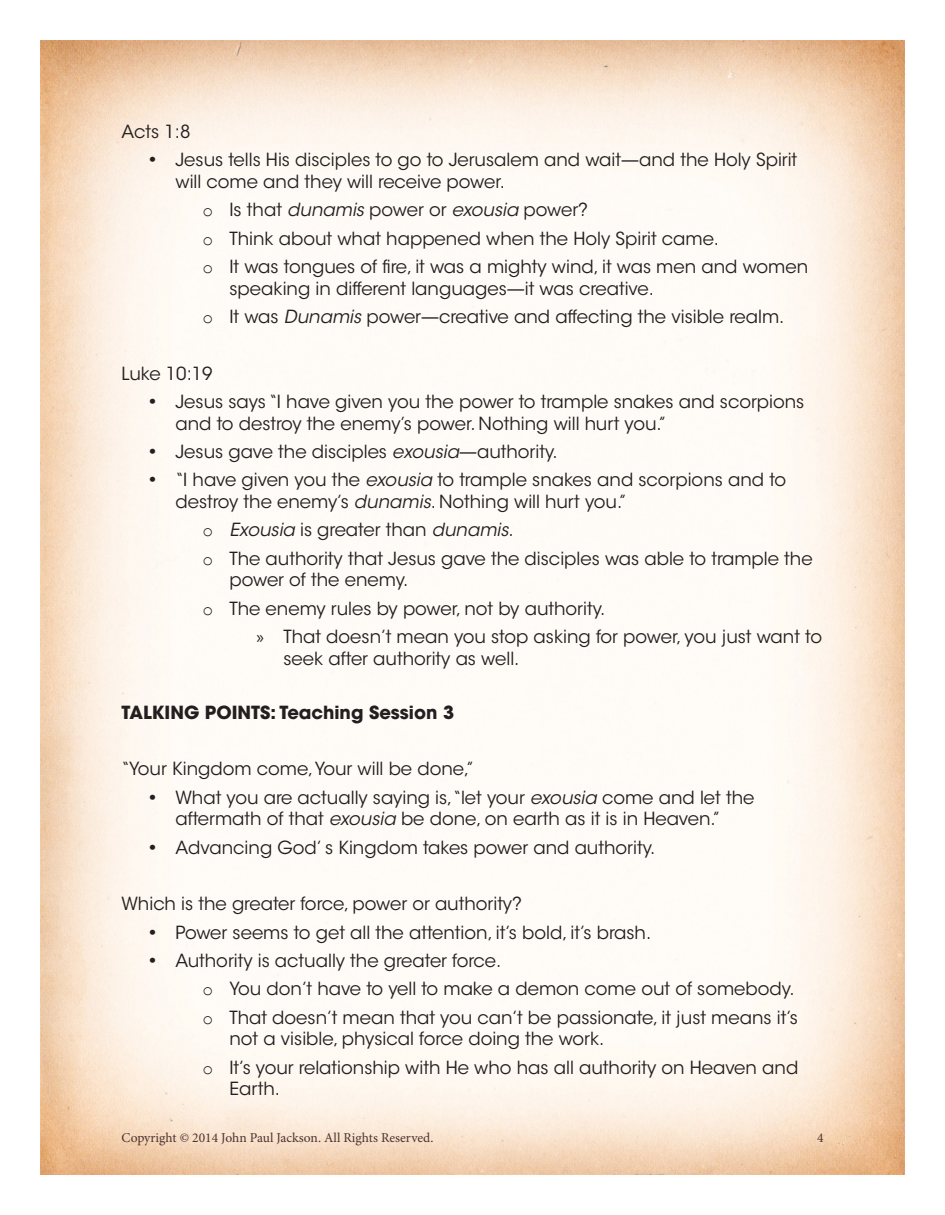
<style>
.page{position:relative;width:945px;height:1215px;background:#fff}
.page>*{position:absolute;margin:0;border:0;box-sizing:border-box;transform-origin:0 0}
.t1{font:18px/28.3px "ITC Avant Garde Std";color:#231f20}
.t2{font:700 18px "ITC Avant Garde Std";color:#231f20}
.t3{font:13.5px "Minion Pro";color:#4b3230}
.s1{font-family:"Courier New"}
.s2{font-style:italic}
.s3{font-family:"Myriad Pro"}
</style>
<div class="page">
<img style="left:40px;top:40px;width:865px;height:1135px">
<p class="t1" style="left:122px;top:118px;width:71px">Acts 1:8</p>
<p class="t1" style="left:176px;top:149px;width:623px;line-height:21.6px;text-indent:-27px">• Jesus tells His disciples to go to Jerusalem and wait—and the Holy Spirit will come and they will receive power.</p>
<p class="t1" style="left:202px;top:196px;width:607px"><span class="s1">o</span> Is that <span class="s2">dunamis</span> power or <span class="s2">exousia</span> power?<br><span class="s1">o</span> Think about what happened when the Holy Spirit came.<br><span class="s1">o</span> It was tongues of fire, it was a mighty wind, it was men and women</p>
<p class="t1" style="left:202px;top:274px;width:583px;text-indent:27px">speaking in different languages—it was creative.<br><span class="s1">o</span> It was <span class="s2">Dunamis</span> power—creative and affecting the visible realm.</p>
<p class="t1" style="left:122px;top:359px;width:93px">Luke 10:19</p>
<p class="t1" style="left:176px;top:391px;width:630px;line-height:21.6px;text-indent:-27px">• Jesus says “I have given you the power to trample snakes and scorpions and to destroy the enemy’s power. Nothing will hurt you.”</p>
<p class="t1" style="left:148px;top:438px;width:411px">• Jesus gave the disciples <span class="s2">exousia</span>—authority.</p>
<p class="t1" style="left:176px;top:469px;width:612px;line-height:21.6px;text-indent:-27px">• “I have given you the <span class="s2">exousia</span> to trample snakes and scorpions and to destroy the enemy’s <span class="s2">dunamis</span>. Nothing will hurt you.”</p>
<p class="t1" style="left:202px;top:516px;width:612px"><span class="s1">o</span> <span class="s2">Exousia</span> is greater than <span class="s2">dunamis</span>.<br><span class="s1">o</span> The authority that Jesus gave the disciples was able to trample the</p>
<p class="t1" style="left:230px;top:566px;width:181px">power of the enemy.</p>
<p class="t1" style="left:202px;top:594px;width:405px"><span class="s1">o</span> The enemy rules by power, not by authority.</p>
<p class="t1" style="left:256px;top:623px;width:567px"><span class="s3">»</span> That doesn’t mean you stop asking for power, you just want to</p>
<p class="t1" style="left:284px;top:644px;width:237px">seek after authority as well.</p>
<p class="t2" style="left:122px;top:701px;width:334px">TALKING POINTS: Teaching Session 3</p>
<p class="t1" style="left:122px;top:755px;width:354px">“Your Kingdom come, Your will be done,”</p>
<p class="t1" style="left:148px;top:787px;width:608px;line-height:21.6px;text-align:center">• What you are actually saying is,“let your <span class="s2">exousia</span> come and let the aftermath of that <span class="s2">exousia</span> be done, on earth as it is in Heaven.”</p>
<p class="t1" style="left:148px;top:833px;width:508px">• Advancing God’ s Kingdom takes power and authority.</p>
<p class="t1" style="left:122px;top:890px;width:402px">Which is the greater force, power or authority?</p>
<p class="t1" style="left:148px;top:918px;width:504px">• Power seems to get all the attention, it’s bold, it’s brash.</p>
<p class="t1" style="left:202px;top:947px;width:597px;text-indent:-54px">• Authority is actually the greater force.<br><span class="s1">o</span> You don’t have to yell to make a demon come out of somebody. <span class="s1">o</span> That doesn’t mean that you can’t be passionate, it just means it’s</p>
<p class="t1" style="left:202px;top:1025px;width:597px;text-indent:27px">not a visible, physical force doing the work.<br><span class="s1">o</span> It’s your relationship with He who has all authority on Heaven and</p>
<p class="t1" style="left:230px;top:1075px;width:52px">Earth.</p>
<p class="t3" style="left:122px;top:1130px;width:313px">Copyright © 2014 John Paul Jackson. All Rights Reserved.</p>
<p class="t3" style="left:817px;top:1130px;width:8px">4</p>
</div>
